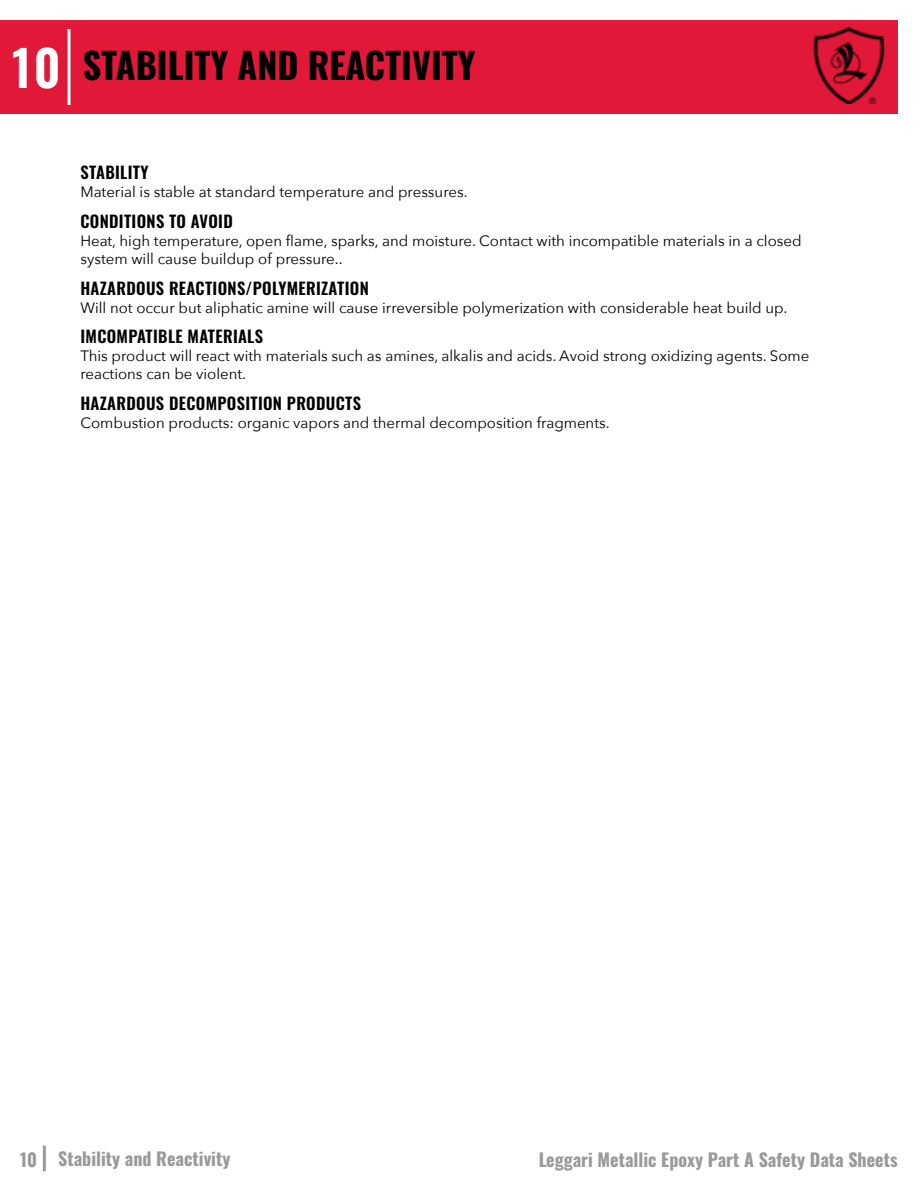
<style>
.page{position:relative;width:918px;height:1188px;background:#fff}
.page>*{position:absolute;margin:0;border:0;box-sizing:border-box;transform-origin:0 0}
.section_numbers{font:600 49.5px "Oswald";color:#fff}
.section_headings{font:700 36px "Oswald";color:#000}
.t1{font:700 18px "Oswald";color:#6d6e71}
.smaller_sub_header_b{font:600 16.5px "Oswald";letter-spacing:.02em;color:#000}
.big_body_sections{font:15px/18px "Avenir Next";color:#000}
</style>
<div class="page">
<div style="left:43px;top:1146px;width:3px;height:25px;background:#6d6e71;border:2px solid #6d6e71"></div>
<div style="left:0;top:20px;width:898px;height:94px;background:#e11837"></div>
<div style="left:68px;top:29px;width:2px;height:76px;border:2px solid #fff"></div>
<img style="left:813px;top:28px;width:72px;height:76px">
<p class="section_numbers" style="left:12px;top:42px;width:50px">10</p>
<p class="section_headings" style="left:83px;top:46px;width:394px">STABILITY AND REACTIVITY</p>
<p class="smaller_sub_header_b" style="left:80px;top:164px;width:70px">STABILITY</p>
<p class="big_body_sections" style="left:80px;top:183px;width:389px">Material is stable at standard temperature and pressures.</p>
<p class="smaller_sub_header_b" style="left:80px;top:213px;width:154px">CONDITIONS TO AVOID</p>
<p class="big_body_sections" style="left:80px;top:231px;width:723px">Heat, high temperature, open flame, sparks, and moisture. Contact with incompatible materials in a closed system will cause buildup of pressure..</p>
<p class="smaller_sub_header_b" style="left:80px;top:279px;width:290px">HAZARDOUS REACTIONS/POLYMERIZATION</p>
<p class="big_body_sections" style="left:80px;top:298px;width:709px">Will not occur but aliphatic amine will cause irreversible polymerization with considerable heat build up.</p>
<p class="smaller_sub_header_b" style="left:80px;top:328px;width:184px">IMCOMPATIBLE MATERIALS</p>
<p class="big_body_sections" style="left:80px;top:346px;width:730px">This product will react with materials such as amines, alkalis and acids. Avoid strong oxidizing agents. Some reactions can be violent.</p>
<p class="smaller_sub_header_b" style="left:80px;top:394px;width:282px">HAZARDOUS DECOMPOSITION PRODUCTS</p>
<p class="big_body_sections" style="left:80px;top:413px;width:531px">Combustion products: organic vapors and thermal decomposition fragments.</p>
<p class="t1" style="left:58px;top:1150px;width:174px">Stability and Reactivity</p>
<p class="t1" style="left:20px;top:1150px;width:18px">10</p>
<p class="t1" style="left:538px;top:1150px;width:361px">Leggari Metallic Epoxy Part A Safety Data Sheets</p>
</div>
